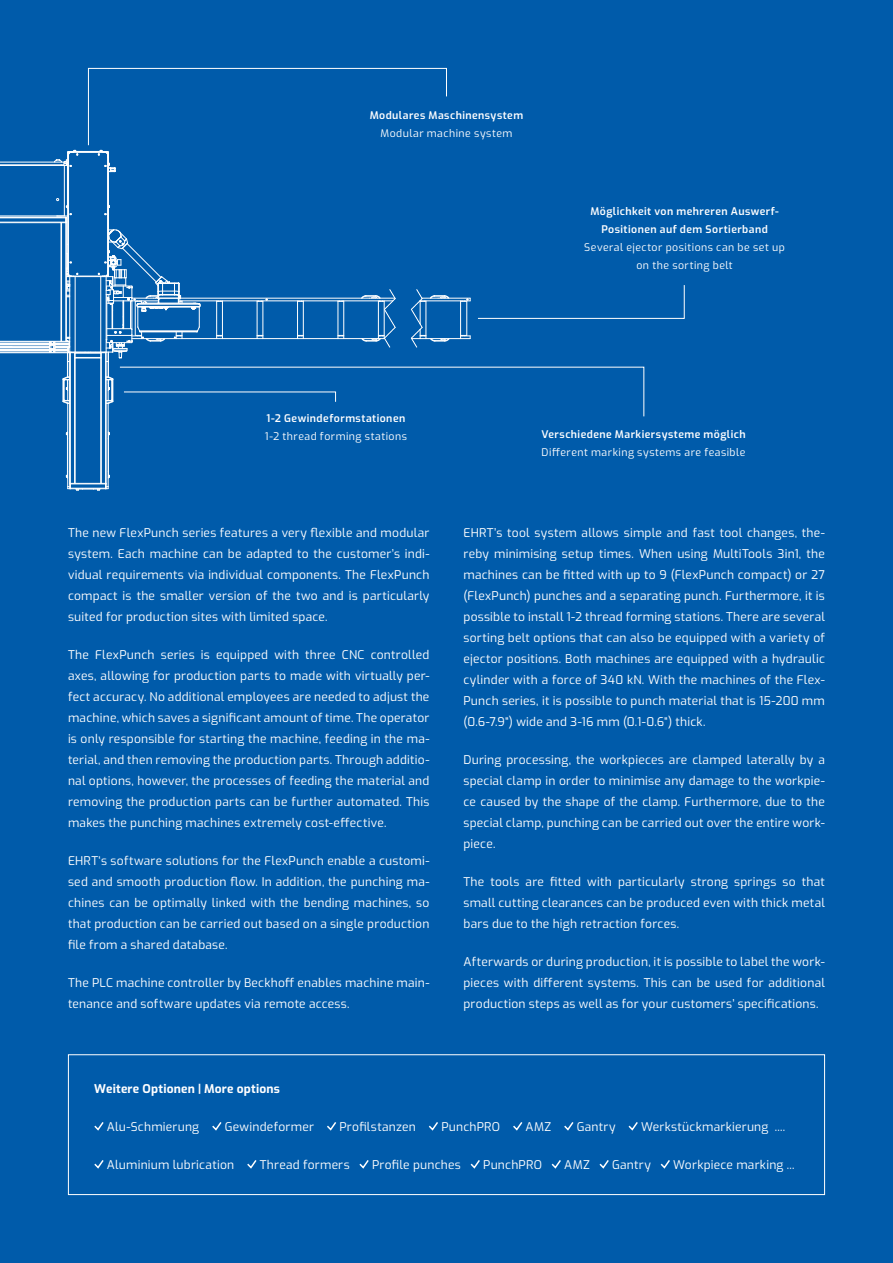
<style>
.page{position:relative;width:893px;height:1263px;background:#005baa}
.page>*{position:absolute;margin:0;border:0;box-sizing:border-box;transform-origin:0 0}
.t1{font:12px/21px "Exo";letter-spacing:.02em;color:#fff;text-align:justify}
.t2{font:700 12px "Exo";letter-spacing:.02em;color:#fff}
.t3{font:600 10.5px/18px "Exo";letter-spacing:.045em;color:#fff;text-align:center}
.t4{font:10.5px/18px "Exo";letter-spacing:.045em;color:#fff;text-align:center}
</style>
<div class="page">
<hr style="left:66px;top:223px;width:1px;height:118px;background:#fff">
<hr style="left:107px;top:155px;width:1px;height:118px;background:#fff">
<hr style="left:68px;top:155px;width:1px;height:118px;background:#fff">
<hr style="left:108px;top:157px;width:1px;height:115px;background:#fff">
<hr style="left:70px;top:353px;width:1px;height:130px;background:#fff">
<hr style="left:75px;top:358px;width:1px;height:125px;background:#fff">
<hr style="left:74px;top:353px;width:1px;height:130px;background:#fff">
<hr style="left:69px;top:353px;width:1px;height:130px;background:#fff">
<hr style="left:105px;top:353px;width:1px;height:130px;background:#fff">
<hr style="left:106px;top:353px;width:1px;height:130px;background:#fff">
<hr style="left:100px;top:358px;width:1px;height:125px;background:#fff">
<hr style="left:101px;top:353px;width:1px;height:130px;background:#fff">
<hr style="left:108px;top:403px;width:1px;height:84px;background:#fff">
<hr style="left:67px;top:185px;width:1px;height:59px;background:#fff">
<hr style="left:67px;top:403px;width:1px;height:84px;background:#fff">
<hr style="left:0;top:344px;width:50px;height:1px;background:#fff">
<hr style="left:61px;top:223px;width:1px;height:118px;background:#fff">
<hr style="left:65px;top:223px;width:1px;height:118px;background:#fff">
<hr style="left:0;top:222px;width:61px;height:1px;background:#fff">
<hr style="left:0;top:217px;width:66px;height:1px;background:#fff">
<hr style="left:0;top:350px;width:50px;height:1px;background:#fff">
<hr style="left:0;top:164px;width:64px;height:1px;background:#fff">
<hr style="left:0;top:162px;width:64px;height:1px;background:#fff">
<hr style="left:0;top:216px;width:64px;height:1px;background:#fff">
<hr style="left:0;top:165px;width:64px;height:1px;background:#fff">
<hr style="left:64px;top:165px;width:1px;height:51px;background:#fff">
<hr style="left:0;top:341px;width:50px;height:1px;background:#fff">
<hr style="left:0;top:346px;width:50px;height:1px;background:#fff">
<hr style="left:0;top:343px;width:50px;height:1px;background:#fff">
<hr style="left:0;top:347px;width:50px;height:1px;background:#fff">
<hr style="left:0;top:352px;width:50px;height:1px;background:#fff">
<hr style="left:0;top:349px;width:50px;height:1px;background:#fff">
<svg style="left:56px;top:198px;width:16px;height:25px"></svg>
<svg style="left:104px;top:205px;width:6px;height:10px"></svg>
<svg style="left:66px;top:471px;width:44px;height:20px"></svg>
<svg style="left:94px;top:1122px;width:10px;height:9px"></svg>
<svg style="left:212px;top:1122px;width:10px;height:9px"></svg>
<svg style="left:327px;top:1122px;width:10px;height:9px"></svg>
<svg style="left:428px;top:1122px;width:10px;height:9px"></svg>
<svg style="left:513px;top:1122px;width:10px;height:9px"></svg>
<svg style="left:564px;top:1122px;width:10px;height:9px"></svg>
<svg style="left:628px;top:1122px;width:10px;height:9px"></svg>
<svg style="left:94px;top:1160px;width:10px;height:9px"></svg>
<svg style="left:247px;top:1160px;width:10px;height:9px"></svg>
<svg style="left:359px;top:1160px;width:10px;height:9px"></svg>
<svg style="left:470px;top:1160px;width:10px;height:9px"></svg>
<svg style="left:551px;top:1160px;width:10px;height:9px"></svg>
<svg style="left:599px;top:1160px;width:10px;height:9px"></svg>
<svg style="left:660px;top:1160px;width:10px;height:9px"></svg>
<div style="left:68px;top:1054px;width:757px;height:141px;border:1px solid #fff"></div>
<svg style="left:54px;top:68px;width:393px;height:119px"></svg>
<svg style="left:49px;top:229px;width:636px;height:188px"></svg>
<p class="t3" style="left:370px;top:106px;width:155px">Modulares Maschinensystem</p>
<p class="t4" style="left:381px;top:124px;width:133px">Modular machine system</p>
<p class="t3" style="left:590px;top:202px;width:190px">Möglichkeit von mehreren Auswerf-<br>Positionen auf dem Sortierband</p>
<p class="t4" style="left:584px;top:238px;width:202px">Several ejector positions can be set up on the sorting belt</p>
<p class="t3" style="left:267px;top:408px;width:140px">1-2 Gewindeformstationen</p>
<p class="t4" style="left:265px;top:427px;width:143px">1-2 thread forming stations</p>
<p class="t3" style="left:541px;top:424px;width:206px">Verschiedene Markiersysteme möglich</p>
<p class="t4" style="left:541px;top:442px;width:205px">Different marking systems are feasible</p>
<p class="t1" style="left:68px;top:521px;width:363px">The new FlexPunch series features a very flexible and modular system. Each machine can be adapted to the customer’s indi&shy;vidual requirements via individual components. The FlexPunch compact is the smaller version of the two and is particularly suited for production sites with limited space.</p>
<p class="t1" style="left:68px;top:643px;width:363px">The FlexPunch series is equipped with three CNC controlled axes, allowing for production parts to made with virtually per&shy;fect accuracy. No additional employees are needed to adjust the machine, which saves a significant amount of time. The operator is only responsible for starting the machine, feeding in the ma&shy;terial, and then removing the production parts. Through additio&shy;nal options, however, the processes of feeding the material and removing the production parts can be further automated. This makes the punching machines extremely cost-effective.</p>
<p class="t1" style="left:68px;top:849px;width:363px">EHRT‘s software solutions for the FlexPunch enable a customi&shy;sed and smooth production flow. In addition, the punching ma&shy;chines can be optimally linked with the bending machines, so that production can be carried out based on a single production file from a shared database.</p>
<p class="t1" style="left:68px;top:971px;width:363px">The PLC machine controller by Beckhoff enables machine main&shy;tenance and software updates via remote access.</p>
<p class="t1" style="left:463px;top:521px;width:363px">EHRT’s tool system allows simple and fast tool changes, the&shy;reby minimising setup times. When using MultiTools 3in1, the machines can be fitted with up to 9 (FlexPunch compact) or 27 (FlexPunch) punches and a separating punch. Furthermore, it is possible to install 1-2 thread forming stations. There are several sorting belt options that can also be equipped with a variety of ejector positions. Both machines are equipped with a hydraulic cylinder with a force of 340 kN. With the machines of the Flex-Punch series, it is possible to punch material that is 15-200 mm (0.6-7.9“) wide and 3-16 mm (0.1-0.6“) thick.</p>
<p class="t1" style="left:463px;top:748px;width:363px">During processing, the workpieces are clamped laterally by a special clamp in order to minimise any damage to the workpie&shy;ce caused by the shape of the clamp. Furthermore, due to the special clamp, punching can be carried out over the entire work&shy;piece.</p>
<p class="t1" style="left:463px;top:870px;width:363px">The tools are fitted with particularly strong springs so that small cutting clearances can be produced even with thick metal bars due to the high retraction forces.</p>
<p class="t1" style="left:463px;top:950px;width:363px">Afterwards or during production, it is possible to label the work&shy;pieces with different systems. This can be used for additional production steps as well as for your customers’ specifications.</p>
<p class="t2" style="left:94px;top:1079px;width:187px">Weitere Optionen | More options</p>
<p class="t1" style="left:107px;top:1115px;width:94px">Alu-Schmierung</p>
<p class="t1" style="left:225px;top:1115px;width:91px">Gewindeformer</p>
<p class="t1" style="left:339px;top:1115px;width:78px">Profilstanzen</p>
<p class="t1" style="left:441px;top:1115px;width:60px">PunchPRO</p>
<p class="t1" style="left:526px;top:1115px;width:27px">AMZ</p>
<p class="t1" style="left:577px;top:1115px;width:40px">Gantry</p>
<p class="t1" style="left:641px;top:1115px;width:146px">Werkstückmarkierung ....</p>
<p class="t1" style="left:107px;top:1153px;width:129px">Aluminium lubrication</p>
<p class="t1" style="left:260px;top:1153px;width:91px">Thread formers</p>
<p class="t1" style="left:372px;top:1153px;width:90px">Profile punches</p>
<p class="t1" style="left:483px;top:1153px;width:60px">PunchPRO</p>
<p class="t1" style="left:564px;top:1153px;width:27px">AMZ</p>
<p class="t1" style="left:612px;top:1153px;width:40px">Gantry</p>
<p class="t1" style="left:673px;top:1153px;width:123px">Workpiece marking ...</p>
</div>
